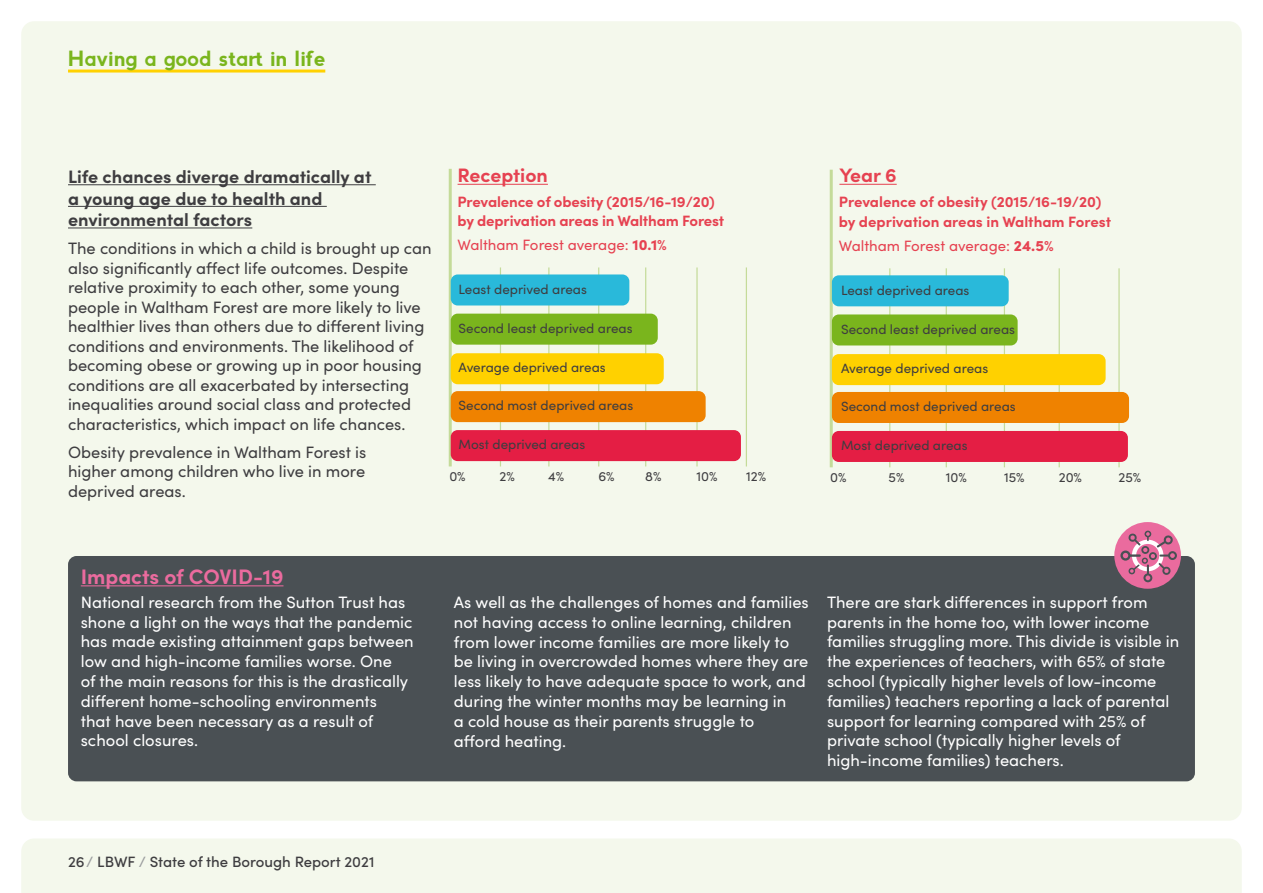
<style>
.page{position:relative;width:1263px;height:893px;background:#fff}
.page>*{position:absolute;margin:0;border:0;box-sizing:border-box;transform-origin:0 0}
.t1{font:21px "Abside";color:#7ab51d}
.t2{font:700 21px "Sofia Pro";color:#ea6b9e}
.t3{font:700 19.5px "Sofia Pro";color:#e64251}
.t4{font:700 18px/21.6px "Sofia Pro";color:#3e3d40}
.t5{font:16.5px/19.8px "Sofia Pro";color:#fff}
.t6{font:16.5px/19.5px "Sofia Pro";color:#3e3d40}
.t7{font:700 15px/19.5px "Sofia Pro";letter-spacing:-.01em;color:#e64251}
.t8{font:15px "Sofia Pro";color:#e64251}
.t9{font:500 15px "Sofia Pro";color:#3e3d40}
.t10{font:13.5px "Sofia Pro";color:#3e3d40}
.s1{font-weight:900}
.s2{color:#9c9e9f}
</style>
<div class="page">
<div style="left:21px;top:839px;width:1221px;height:54px;background:#f4f8ec"></div>
<div style="left:21px;top:21px;width:1221px;height:800px;background:#f4f8ec;border-radius:13px"></div>
<hr style="left:68px;top:184px;width:308px;height:1px;background:#3e3d40">
<hr style="left:68px;top:206px;width:259px;height:1px;background:#3e3d40">
<hr style="left:68px;top:227px;width:184px;height:1px;background:#3e3d40">
<hr style="left:68px;top:70px;width:257px;height:3px;background:#ffd100">
<div style="left:68px;top:556px;width:1127px;height:225px;background:#4a5054;border-radius:9px"></div>
<hr style="left:81px;top:585px;width:202px;height:1px;background:#ea6b9e">
<hr style="left:458px;top:184px;width:90px;height:1px;background:#e64251">
<hr style="left:839px;top:184px;width:58px;height:1px;background:#e64251">
<hr style="left:449px;top:169px;width:3px;height:297px;background:#c4db99">
<hr style="left:500px;top:267px;width:1px;height:199px;background:#c4db99">
<hr style="left:548px;top:267px;width:1px;height:199px;background:#c4db99">
<hr style="left:598px;top:267px;width:1px;height:199px;background:#c4db99">
<hr style="left:645px;top:267px;width:1px;height:199px;background:#c4db99">
<hr style="left:696px;top:267px;width:2px;height:199px;background:#c4db99">
<hr style="left:746px;top:267px;width:1px;height:199px;background:#c4db99">
<div style="left:451px;top:430px;width:290px;height:31px;background:#e41e44;border-radius:7px"></div>
<div style="left:451px;top:391px;width:255px;height:31px;background:#ef8200;border-radius:7px"></div>
<div style="left:451px;top:353px;width:213px;height:31px;background:#ffd100;border-radius:7px"></div>
<div style="left:451px;top:314px;width:207px;height:31px;background:#7ab51d;border-radius:7px"></div>
<div style="left:451px;top:274px;width:178px;height:31px;background:#29b9da;border-radius:7px"></div>
<hr style="left:830px;top:170px;width:3px;height:297px;background:#c4db99">
<hr style="left:889px;top:268px;width:1px;height:199px;background:#c4db99">
<hr style="left:946px;top:268px;width:1px;height:199px;background:#c4db99">
<hr style="left:1004px;top:268px;width:1px;height:199px;background:#c4db99">
<hr style="left:1058px;top:268px;width:2px;height:199px;background:#c4db99">
<hr style="left:1118px;top:268px;width:2px;height:199px;background:#c4db99">
<div style="left:832px;top:431px;width:296px;height:31px;background:#e41e44;border-radius:7px"></div>
<div style="left:832px;top:392px;width:297px;height:31px;background:#ef8200;border-radius:7px"></div>
<div style="left:832px;top:354px;width:273px;height:31px;background:#ffd100;border-radius:7px"></div>
<div style="left:832px;top:314px;width:186px;height:31px;background:#7ab51d;border-radius:7px"></div>
<div style="left:832px;top:275px;width:177px;height:31px;background:#29b9da;border-radius:7px"></div>
<div style="left:1114px;top:522px;width:67px;height:67px;background:#ea6b9e;border-radius:50%"></div>
<svg style="left:1120px;top:531px;width:57px;height:51px"></svg>
<p class="t1" style="left:68px;top:45px;width:259px">Having a good star in life</p>
<p class="t4" style="left:68px;top:164px;width:305px">Life chances diverge dramatically at a young age due to health and environmental factors</p>
<p class="t6" style="left:68px;top:238px;width:365px">The conditions in which a child is brought up can also signifcantly afect life outcomes. Despite relative proximity to each other, some young people in Waltham Forest are more likely to live healthier lives than others due to diferent living conditions and environments. The likelihood of becoming obese or growing up in poor housing conditions are all exacerbated by intersecting inequalities around social class and protected characteristics, which impact on life chances.</p>
<p class="t6" style="left:68px;top:441px;width:300px;text-align:justify">Obesity prevalence in Waltham Forest is higher among children who live in more deprived areas.</p>
<p class="t3" style="left:458px;top:160px;width:92px">Reception</p>
<p class="t3" style="left:839px;top:160px;width:59px">Year 6</p>
<p class="t7" style="left:839px;top:191px;width:274px">Prevalence of obesity (2015/16-19/20) by deprivation areas in Waltham Forest</p>
<p class="t8" style="left:839px;top:234px;width:216px">Waltham Forest average: <span class="s1">24.5%</span></p>
<p class="t10" style="left:458px;top:280px;width:130px">Least deprived areas</p>
<p class="t10" style="left:458px;top:318px;width:176px">Second least deprived areas</p>
<p class="t10" style="left:458px;top:357px;width:149px">Average deprived areas</p>
<p class="t10" style="left:458px;top:396px;width:176px">Second most deprived areas</p>
<p class="t10" style="left:458px;top:435px;width:128px">Most deprived areas</p>
<p class="t10" style="left:449px;top:466px;width:18px">0%</p>
<p class="t10" style="left:499px;top:466px;width:17px">2%</p>
<p class="t10" style="left:548px;top:466px;width:18px">4%</p>
<p class="t10" style="left:598px;top:466px;width:18px">6%</p>
<p class="t10" style="left:645px;top:466px;width:18px">8%</p>
<p class="t10" style="left:696px;top:466px;width:23px">10%</p>
<p class="t10" style="left:746px;top:466px;width:22px">12%</p>
<p class="t7" style="left:458px;top:190px;width:268px">Prevalence of obesity (2015/16-19/20) by deprivation areas in Waltham Forest</p>
<p class="t8" style="left:458px;top:234px;width:211px">Waltham Forest average: <span class="s1">10.1%</span></p>
<p class="t10" style="left:841px;top:280px;width:130px">Least deprived areas</p>
<p class="t10" style="left:841px;top:319px;width:176px">Second least deprived areas</p>
<p class="t10" style="left:841px;top:358px;width:149px">Average deprived areas</p>
<p class="t10" style="left:841px;top:397px;width:176px">Second most deprived areas</p>
<p class="t10" style="left:841px;top:435px;width:128px">Most deprived areas</p>
<p class="t10" style="left:830px;top:467px;width:18px">0%</p>
<p class="t10" style="left:889px;top:467px;width:17px">5%</p>
<p class="t10" style="left:946px;top:467px;width:23px">10%</p>
<p class="t10" style="left:1004px;top:467px;width:22px">15%</p>
<p class="t10" style="left:1059px;top:467px;width:25px">20%</p>
<p class="t10" style="left:1118px;top:467px;width:24px">25%</p>
<p class="t2" style="left:81px;top:560px;width:204px">Impacts of COVID-19</p>
<p class="t5" style="left:81px;top:591px;width:334px">National research from the Sutton Trust has shone a light on the ways that the pandemic has made existing attainment gaps between low and high-income families worse. One<br>of the main reasons for this is the drastically diferent home-schooling environments<br>that have been necessary as a result of school closures.</p>
<p class="t5" style="left:454px;top:591px;width:356px">As well as the challenges of homes and families not having access to online learning, children from lower income families are more likely to be living in overcrowded homes where they are less likely to have adequate space to work, and during the winter months may be learning in<br>a cold house as their parents struggle to<br>aford heating.</p>
<p class="t5" style="left:827px;top:591px;width:354px">There are stark diferences in support from parents in the home too, with lower income families struggling more. This divide is visible in the experiences of teachers, with 65% of state school (typically higher levels of low-income families) teachers reporting a lack of parental support for learning compared with 25% of private school (typically higher levels of high-income families) teachers.</p>
<p class="t9" style="left:68px;top:851px;width:308px">26<span class="s2">/</span> LBWF <span class="s2">/</span> State of the Borough Report 2021</p>
</div>
